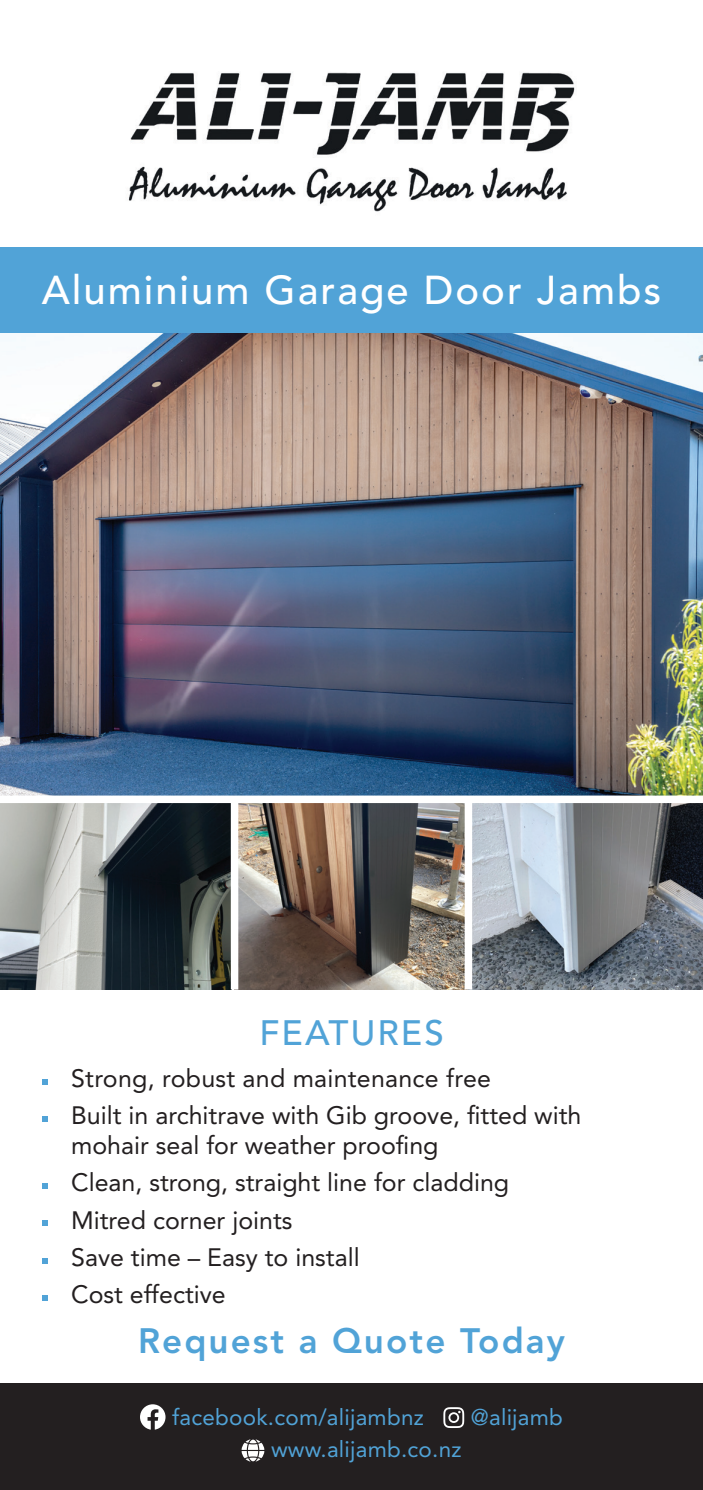
<style>
.page{position:relative;width:703px;height:1490px;background:#fff}
.page>*{position:absolute;margin:0;border:0;box-sizing:border-box;transform-origin:0 0}
.t1{font:500 40px "Avenir LT Std";letter-spacing:.05em;color:#fff}
.t2{font:800 35px "Avenir LT Std";letter-spacing:.06em;color:#51a3d7}
.t3{font:500 35px "Avenir LT Std";letter-spacing:.06em;color:#51a3d7}
.t4{font:25px/30px "Avenir LT Std";color:#231f20}
.t5{font:22.5px "Avenir LT Std";letter-spacing:.01em;color:#51a3d7}
</style>
<div class="page">
<img style="left:0;top:332px;width:703px;height:463px">
<div style="left:0;top:247px;width:703px;height:85px;background:#51a3d7"></div>
<img style="left:128px;top:72px;width:447px;height:140px">
<svg style="left:43px;top:1079px;width:5px;height:5px"></svg>
<svg style="left:43px;top:1116px;width:5px;height:6px"></svg>
<svg style="left:43px;top:1183px;width:5px;height:6px"></svg>
<svg style="left:43px;top:1220px;width:5px;height:6px"></svg>
<svg style="left:43px;top:1258px;width:5px;height:5px"></svg>
<svg style="left:43px;top:1295px;width:5px;height:5px"></svg>
<img style="left:0;top:803px;width:231px;height:186px">
<img style="left:238px;top:803px;width:465px;height:186px">
<div style="left:465px;top:797px;width:7px;height:192px;background:#fff"></div>
<div style="left:0;top:1383px;width:703px;height:107px;background:#231f20"></div>
<svg style="left:140px;top:1404px;width:26px;height:25px"></svg>
<svg style="left:443px;top:1407px;width:21px;height:21px"></svg>
<svg style="left:242px;top:1439px;width:22px;height:22px"></svg>
<p class="t1" style="left:42px;top:267px;width:621px">Aluminium Garage Door Jambs</p>
<p class="t3" style="left:259px;top:1013px;width:186px">FEATURES</p>
<p class="t4" style="left:71px;top:1064px;width:421px">Strong, robust and maintenance free</p>
<p class="t4" style="left:71px;top:1101px;width:512px">Built in architrave with Gib groove, fitted with mohair seal for weather proofing</p>
<p class="t4" style="left:71px;top:1168px;width:440px">Clean, strong, straight line for cladding</p>
<p class="t4" style="left:71px;top:1205px;width:223px">Mitred corner joints</p>
<p class="t4" style="left:71px;top:1242px;width:290px">Save time – Easy to install</p>
<p class="t4" style="left:71px;top:1279px;width:156px">Cost effective</p>
<p class="t2" style="left:138px;top:1320px;width:428px">Request a Quote Today</p>
<p class="t5" style="left:172px;top:1403px;width:253px">facebook.com/alijambnz</p>
<p class="t5" style="left:471px;top:1403px;width:94px">@alijamb</p>
<p class="t5" style="left:271px;top:1435px;width:192px">www.alijamb.co.nz</p>
</div>
